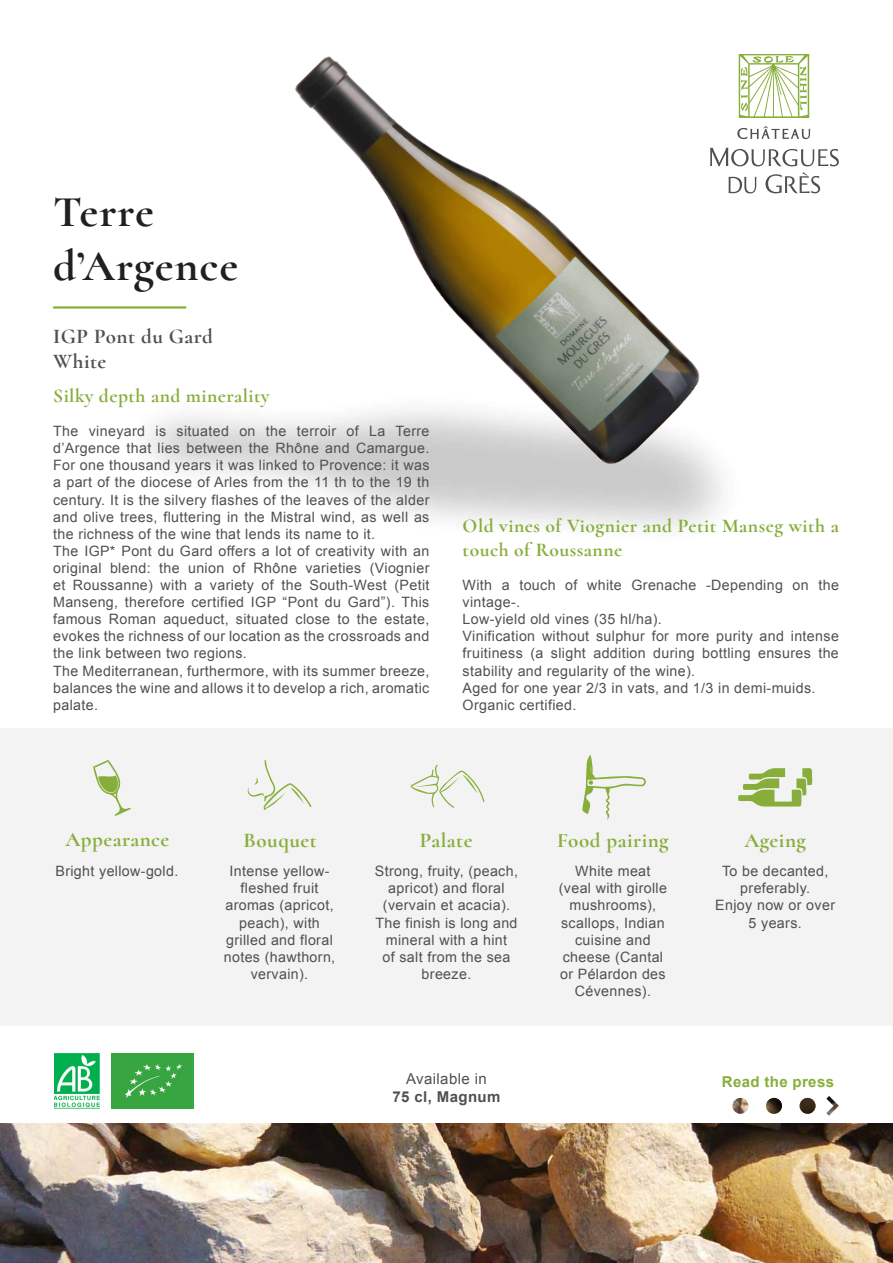
<style>
.page{position:relative;width:893px;height:1263px;background:#fff}
.page>*{position:absolute;margin:0;border:0;box-sizing:border-box;transform-origin:0 0}
.t1{font:700 45px/54px "Cormorant";letter-spacing:.02em;color:#231f20}
.t2{font:700 21px "Cormorant";letter-spacing:.025em;color:#87ae3b}
.t3{font:700 21px "Cormorant";letter-spacing:.025em;color:#51504f}
.t4{font:700 19.5px/23.4px "Cormorant";letter-spacing:.025em;color:#87ae3b}
.t5{font:700 15px "Arial";letter-spacing:.025em;color:#87ae3b}
.t6{font:15px "Arial";letter-spacing:.025em;color:#51504f}
.t7{font:700 15px "Arial";letter-spacing:.025em;color:#51504f}
.t8{font:14.25px/17.1px "Arial";letter-spacing:.025em;color:#51504f;text-align:center}
</style>
<div class="page">
<div style="left:0;top:728px;width:893px;height:298px;background:#f3f3f3"></div>
<img style="left:800px;top:1098px;width:15px;height:16px;border-radius:8px">
<hr style="left:53px;top:306px;width:133px;height:3px;background:#87ae3b">
<svg style="left:93px;top:760px;width:38px;height:56px"></svg>
<svg style="left:247px;top:760px;width:64px;height:50px"></svg>
<svg style="left:410px;top:765px;width:74px;height:43px"></svg>
<svg style="left:582px;top:754px;width:64px;height:66px"></svg>
<svg style="left:738px;top:768px;width:75px;height:39px"></svg>
<img style="left:766px;top:1098px;width:16px;height:16px;border-radius:8px">
<img style="left:54px;top:1053px;width:46px;height:56px">
<img style="left:111px;top:1053px;width:83px;height:55px">
<img style="left:261px;top:56px;width:448px;height:417px">
<img style="left:732px;top:1098px;width:16px;height:16px;border-radius:8px">
<img style="left:826px;top:1096px;width:13px;height:20px">
<img style="left:0;top:1123px;width:893px;height:140px">
<svg style="left:737px;top:126px;width:73px;height:13px"></svg>
<svg style="left:739px;top:54px;width:70px;height:64px"></svg>
<svg style="left:710px;top:148px;width:129px;height:46px"></svg>
<p class="t1" style="left:53px;top:185px;width:187px">Terre d’Argence</p>
<p class="t3" style="left:53px;top:323px;width:161px">IGP Pont du Gard</p>
<p class="t3" style="left:53px;top:348px;width:55px">White</p>
<p class="t4" style="left:53px;top:384px;width:218px">Silky depth and minerality</p>
<p class="t8" style="left:53px;top:423px;width:378px;text-align:justify">The vineyard is situated on the terroir of La Terre d’Argence that lies between the Rhône and Camargue.<br>For one thousand years it was linked to Provence: it was a part of the diocese of Arles from the 11 th to the 19 th century. It is the silvery flashes of the leaves of the alder and olive trees, fluttering in the Mistral wind, as well as the richness of the wine that lends its name to it.</p>
<p class="t8" style="left:53px;top:542px;width:378px;text-align:justify">The IGP* Pont du Gard offers a lot of creativity with an original blend: the union of Rhône varieties (Viognier et Roussanne) with a variety of the South-West (Petit Manseng, therefore certified IGP “Pont du Gard”). This famous Roman aqueduct, situated close to the estate, evokes the richness of our location as the crossroads and the link between two regions.</p>
<p class="t8" style="left:53px;top:662px;width:378px;text-align:justify">The Mediterranean, furthermore, with its summer breeze, balances the wine and allows it to develop a rich, aromatic palate.</p>
<p class="t4" style="left:463px;top:514px;width:378px">Old vines of Viognier and Petit Manseg with a touch of Roussanne</p>
<p class="t8" style="left:463px;top:577px;width:378px;text-align:left">With a touch of white Grenache -Depending on the vintage-.</p>
<p class="t8" style="left:463px;top:611px;width:201px">Low-yield old vines (35 hl/ha).</p>
<p class="t8" style="left:463px;top:628px;width:378px;text-align:justify">Vinification without sulphur for more purity and intense fruitiness (a slight addition during bottling ensures the stability and regularity of the wine).</p>
<p class="t8" style="left:463px;top:679px;width:354px">Aged for one year 2/3 in vats, and 1/3 in demi-muids.</p>
<p class="t8" style="left:463px;top:696px;width:115px">Organic certified.</p>
<p class="t2" style="left:65px;top:827px;width:106px">Appearance</p>
<p class="t2" style="left:243px;top:827px;width:75px">Bouquet</p>
<p class="t2" style="left:420px;top:827px;width:54px">Palate</p>
<p class="t2" style="left:557px;top:827px;width:113px">Food pairing</p>
<p class="t2" style="left:744px;top:827px;width:63px">Ageing</p>
<p class="t8" style="left:56px;top:863px;width:124px">Bright yellow-gold.</p>
<p class="t8" style="left:224px;top:863px;width:113px">Intense yellow&shy;fleshed fruit aromas (apricot, peach), with grilled and floral notes (hawthorn, vervain).</p>
<p class="t8" style="left:375px;top:863px;width:145px">Strong, fruity, (peach, apricot) and floral (vervain et acacia).<br>The finish is long and mineral with a hint<br>of salt from the sea breeze.</p>
<p class="t8" style="left:559px;top:863px;width:110px">White meat (veal with girolle mushrooms), scallops, Indian cuisine and cheese (Cantal or Pélardon des<br>Cévennes).</p>
<p class="t8" style="left:722px;top:863px;width:108px">To be decanted, preferably.</p>
<p class="t8" style="left:715px;top:897px;width:121px">Enjoy now or over<br>5 years.</p>
<p class="t6" style="left:406px;top:1069px;width:82px">Available in</p>
<p class="t7" style="left:393px;top:1087px;width:109px">75 cl, Magnum</p>
<p class="t5" style="left:722px;top:1071px;width:114px">Read the press</p>
</div>
